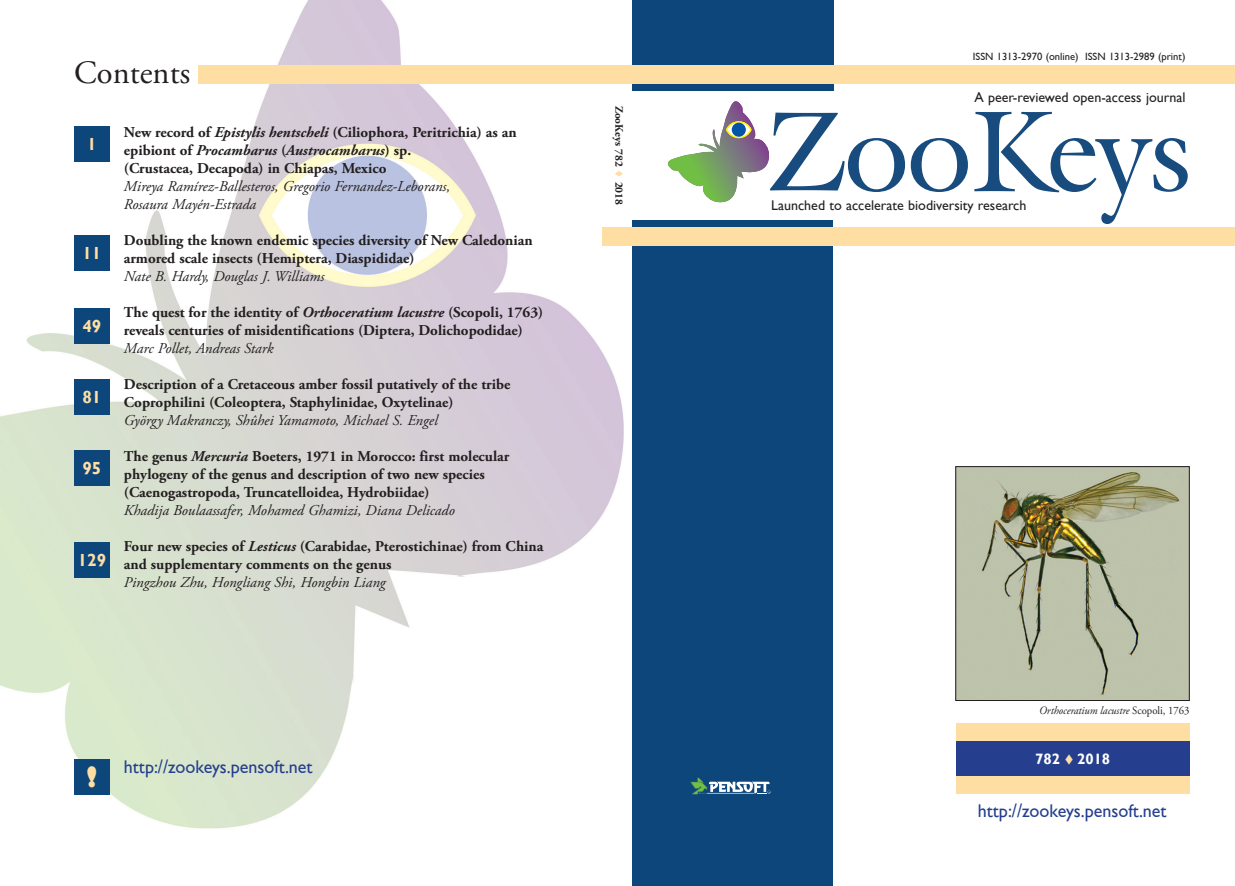
<style>
.page{position:relative;width:1235px;height:886px;background:#fff}
.page>*{position:absolute;margin:0;border:0;box-sizing:border-box;transform-origin:0 0}
.t1{font:32.5px "Adobe Garamond Pro";color:#231f20}
.t2{font:800 27.12px "Gill Sans";color:#ffdea4}
.t3{font:18.38px "Gill Sans";color:#253f8e}
.t4{font:700 17.5px "Gill Sans";color:#ffdea4}
.t5{font:700 15px/18px "Adobe Garamond Pro";color:#231f20}
.t6{font:italic 15px/18px "Adobe Garamond Pro";color:#231f20}
.t7{font:700 15px "Gill Sans";color:#fff}
.t8{font:14px "Gill Sans";color:#231f20}
.t9{font:italic 11.25px "Adobe Garamond Pro";color:#231f20;scale:.95 1}
.t10{font:700 11.25px "Adobe Garamond Pro";color:#231f20}
.t11{font:10.62px "Gill Sans";color:#231f20}
.s1{font-style:italic}
.s2{color:#ffdea4}
.s3{font-style:normal}
</style>
<div class="page">
<img style="left:0;top:0;width:647px;height:829px">
<div style="left:632px;top:221px;width:201px;height:665px;background:#0d467b"></div>
<div style="left:632px;top:0;width:202px;height:91px;background:#0d467b"></div>
<svg style="left:690px;top:777px;width:80px;height:17px"></svg>
<div style="left:602px;top:228px;width:633px;height:18px;background:#ffdea4"></div>
<svg style="left:668px;top:101px;width:237px;height:102px"></svg>
<svg style="left:911px;top:138px;width:57px;height:54px"></svg>
<svg style="left:974px;top:112px;width:213px;height:112px"></svg>
<img style="left:957px;top:468px;width:230px;height:231px">
<div style="left:955px;top:466px;width:234px;height:235px;border:1px solid #231f20"></div>
<div style="left:74px;top:759px;width:36px;height:35px;background:#0d467b"></div>
<div style="left:74px;top:126px;width:36px;height:36px;background:#0d467b"></div>
<div style="left:74px;top:235px;width:36px;height:36px;background:#0d467b"></div>
<div style="left:74px;top:308px;width:36px;height:36px;background:#0d467b"></div>
<div style="left:74px;top:450px;width:36px;height:35px;background:#0d467b"></div>
<div style="left:74px;top:379px;width:36px;height:35px;background:#0d467b"></div>
<div style="left:74px;top:542px;width:36px;height:35px;background:#0d467b"></div>
<div style="left:956px;top:740px;width:233px;height:36px;background:#253f8e"></div>
<div style="left:956px;top:723px;width:233px;height:17px;background:#ffdea4"></div>
<div style="left:956px;top:776px;width:233px;height:18px;background:#ffdea4"></div>
<div style="left:198px;top:65px;width:1037px;height:19px;background:#ffdea4"></div>
<h1 class="t1" style="left:74px;top:53px;width:117px">Contents</h1>
<p class="t4" style="left:87px;top:134px;width:11px">1</p>
<p class="t4" style="left:82px;top:243px;width:20px">11</p>
<p class="t4" style="left:82px;top:316px;width:20px">49</p>
<p class="t4" style="left:82px;top:386px;width:20px">81</p>
<p class="t4" style="left:82px;top:457px;width:20px">95</p>
<p class="t4" style="left:78px;top:549px;width:30px">129</p>
<p class="t5" style="left:124px;top:123px;width:394px">New record of <span class="s1">Epistylis hentscheli</span> (Ciliophora, Peritrichia) as an epibiont of <span class="s1">Procambarus</span> (<span class="s1">Austrocambarus</span>) sp.<br>(Crustacea, Decapoda) in Chiapas, Mexico</p>
<p class="t6" style="left:124px;top:177px;width:328px">Mireya Ramírez-Ballesteros, Gregorio Fernandez-Leborans,<br>Rosaura Mayén-Estrada</p>
<p class="t5" style="left:124px;top:231px;width:410px">Doubling the known endemic species diversity of New Caledonian armored scale insects (Hemiptera, Diaspididae)</p>
<p class="t6" style="left:124px;top:267px;width:202px">Nate B. Hardy, Douglas J. Williams</p>
<p class="t5" style="left:124px;top:303px;width:421px">The quest for the identity of <span class="s1">Orthoceratium lacustre</span> (Scopoli, 1763) reveals centuries of misidentifications (Diptera, Dolichopodidae)</p>
<p class="t6" style="left:124px;top:339px;width:151px">Marc Pollet, Andreas Stark</p>
<p class="t5" style="left:124px;top:375px;width:388px">Description of a Cretaceous amber fossil putatively of the tribe<br>Coprophilini (Coleoptera, Staphylinidae, Oxytelinae)</p>
<p class="t6" style="left:124px;top:411px;width:315px">György Makranczy, Shûhei Yamamoto, Michael S. Engel</p>
<p class="t5" style="left:124px;top:447px;width:387px">The genus <span class="s1">Mercuria</span> Boeters, 1971 in Morocco: first molecular phylogeny of the genus and description of two new species (Caenogastropoda, Truncatelloidea, Hydrobiidae)</p>
<p class="t6" style="left:124px;top:501px;width:332px">Khadija Boulaassafer, Mohamed Ghamizi, Diana Delicado</p>
<p class="t5" style="left:124px;top:537px;width:421px">Four new species of <span class="s1">Lesticus</span> (Carabidae, Pterostichinae) from China and supplementary comments on the genus</p>
<p class="t6" style="left:124px;top:573px;width:263px">Pingzhou Zhu, Hongliang Shi, Hongbin Liang</p>
<h2 class="t2" style="left:87px;top:760px;width:12px">!</h2>
<p class="t3" style="left:124px;top:756px;width:190px">http://zookeys.pensoft.net</p>
<p class="t10" style="left:625px;top:106px;width:101px;rotate:90deg">ZooKeys 782 <span class="s2">▼</span> 2018</p>
<p class="t11" style="left:973px;top:50px;width:214px">ISSN 1313-2970 (online) ISSN 1313-2989 (print)</p>
<p class="t8" style="left:974px;top:89px;width:213px">A peer-reviewed open-access journal</p>
<p class="t8" style="left:771px;top:197px;width:257px">Launched to accelerate biodiversity research</p>
<p class="t9" style="left:1039px;top:703px;width:160px">Orthoceratium lacustre <span class="s3">Scopoli, 1763</span></p>
<p class="t7" style="left:1035px;top:749px;width:77px">782 <span class="s2">▼</span> 2018</p>
<p class="t3" style="left:978px;top:799px;width:190px">http://zookeys.pensoft.net</p>
</div>
